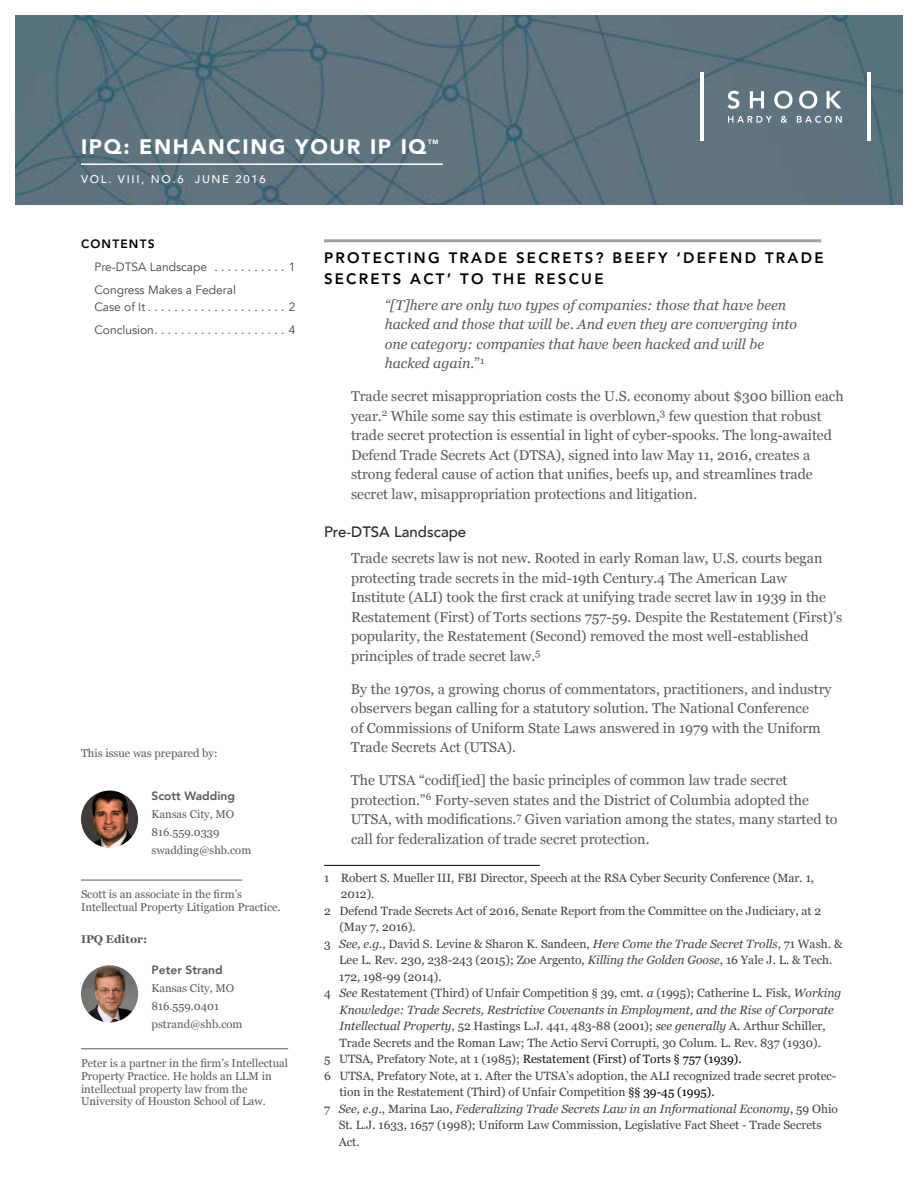
<style>
.page{position:relative;width:918px;height:1188px;background:#fff}
.page>*{position:absolute;margin:0;border:0;box-sizing:border-box;transform-origin:0 0}
.t1{font:900 21px "Avenir";letter-spacing:.08em;color:#fff}
.t2{font:800 15px/21px "Avenir LT Std";letter-spacing:.15em;color:#000}
.t3{font:500 15px "Avenir";color:#292829}
.t4{font:14.25px/19.5px "Georgia";color:#58595b}
.t5{font:italic 14.25px/19.5px "Georgia";color:#58595b}
.t6{font:12px "Georgia";color:#414042}
.t7{font:italic 12px "Georgia";color:#414042}
.t8{font:12px/23.2px "Avenir";color:#414042}
.t9{font:800 12px "Avenir";color:#58595b}
.t10{font:800 12px "Avenir LT Std";letter-spacing:.1em;color:#000}
.t11{font:11.25px/18px "Georgia";color:#58595b}
.t12{font:500 11.25px "Avenir";letter-spacing:.15em;color:#fff}
.t13{font:700 11.25px "Georgia";color:#58595b}
.t14{font:900 6.3px "Avenir";color:#fff}
.s1{font-style:normal}
.s2{font-style:italic}
.s3{color:#191919}
.s4{color:#000}
</style>
<div class="page">
<hr style="left:81px;top:880px;width:161px;height:1px;background:#58595b">
<hr style="left:81px;top:1048px;width:207px;height:1px;background:#58595b">
<img style="left:16px;top:16px;width:886px;height:188px">
<hr style="left:81px;top:163px;width:362px;height:2px;background:#fff">
<svg style="left:727px;top:91px;width:115px;height:18px"></svg>
<hr style="left:867px;top:72px;width:3px;height:69px;background:#fff">
<hr style="left:700px;top:72px;width:4px;height:69px;background:#fff">
<svg style="left:728px;top:116px;width:114px;height:7px"></svg>
<hr style="left:324px;top:239px;width:497px;height:3px;background:#9da2a7">
<hr style="left:324px;top:865px;width:216px;height:1px;background:#000">
<img style="left:81px;top:965px;width:57px;height:57px;border-radius:29px">
<img style="left:81px;top:791px;width:57px;height:57px;border-radius:29px">
<h1 class="t1" style="left:81px;top:129px;width:347px">IPQ: ENHANCING YOUR IP IQ</h1>
<p class="t14" style="left:428px;top:136px;width:12px">TM</p>
<p class="t12" style="left:81px;top:169px;width:186px">VOL. VIII, NO.6 JUNE 2016</p>
<p class="t10" style="left:81px;top:236px;width:75px">CONTENTS</p>
<p class="t8" style="left:94px;top:255px;width:202px">Pre-DTSA Landscape . . . . . . . . . . . 1<br>Congress Makes a Federal</p>
<p class="t8" style="left:94px;top:295px;width:202px">Case of It . . . . . . . . . . . . . . . . . . . . . 2<br>Conclusion . . . . . . . . . . . . . . . . . . . . 4</p>
<p class="t11" style="left:81px;top:743px;width:138px">This issue was prepared by:</p>
<p class="t9" style="left:152px;top:787px;width:85px">Scott Wadding</p>
<p class="t11" style="left:152px;top:805px;width:101px">Kansas City, MO<br>816.559.0339 swadding@shb.com</p>
<p class="t11" style="left:81px;top:888px;width:201px;line-height:12.8px">Scott is an associate in the firm’s<br>Intellectual Property Litigation Practice.</p>
<p class="t13" style="left:81px;top:930px;width:68px">IPQ Editor:</p>
<p class="t9" style="left:152px;top:961px;width:73px">Peter Strand</p>
<p class="t11" style="left:152px;top:979px;width:92px">Kansas City, MO<br>816.559.0401 pstrand@shb.com</p>
<p class="t11" style="left:81px;top:1056px;width:209px;line-height:12.8px">Peter is a partner in the firm’s Intellectual Property Practice. He holds an LLM in intellectual property law from the University of Houston School of Law.</p>
<p class="t2" style="left:324px;top:247px;width:501px">PROTECTING TRADE SECRETS? BEEFY ‘DEFEND TRADE<br>SECRETS ACT’ TO THE RESCUE</p>
<p class="t5" style="left:385px;top:295px;width:414px">“[T]here are only two types of companies: those that have been hacked and those that will be. And even they are converging into one category: companies that have been hacked and will be hacked again<span class="s1">.”</span><sup>1</sup></p>
<p class="t4" style="left:351px;top:386px;width:494px">Trade secret misappropriation costs the U.S. economy about $300 billion each year.<sup>2</sup> While some say this estimate is overblown,<sup>3</sup> few question that robust trade secret protection is essential in light of cyber-spooks. The long-awaited Defend Trade Secrets Act (DTSA), signed into law May 11, 2016, creates a strong federal cause of action that unifies, beefs up, and streamlines trade secret law, misappropriation protections and litigation.</p>
<p class="t3" style="left:324px;top:519px;width:144px">Pre-DTSA Landscape</p>
<p class="t4" style="left:351px;top:548px;width:493px">Trade secrets law is not new. Rooted in early Roman law, U.S. courts began protecting trade secrets in the mid-19th Century.4 The American Law Institute (ALI) took the first crack at unifying trade secret law in 1939 in the Restatement (First) of Torts sections 757-59. Despite the Restatement (First)’s popularity, the Restatement (Second) removed the most well-established principles of trade secret law.<sup>5</sup></p>
<p class="t4" style="left:351px;top:679px;width:482px">By the 1970s, a growing chorus of commentators, practitioners, and industry observers began calling for a statutory solution. The National Conference<br>of Commissions of Uniform State Laws answered in 1979 with the Uniform Trade Secrets Act (UTSA).</p>
<p class="t4" style="left:351px;top:770px;width:488px">The UTSA “codif[ied] the basic principles of common law trade secret protection.”<sup>6</sup> Forty-seven states and the District of Columbia adopted the UTSA, with modifications.<sup>7</sup> Given variation among the states, many started to call for federalization of trade secret protection.</p>
<p class="t6" style="left:324px;top:869px;width:492px">1 Robert S. Mueller III, FBI Director, Speech at the RSA Cyber Security Conference (Mar. 1,</p>
<p class="t6" style="left:341px;top:885px;width:35px">2012).</p>
<p class="t6" style="left:324px;top:902px;width:499px">2 Defend Trade Secrets Act of 2016, Senate Report from the Committee on the Judiciary, at 2</p>
<p class="t6" style="left:339px;top:918px;width:78px">(May 7, 2016).</p>
<p class="t6" style="left:324px;top:935px;width:520px">3 <span class="s2">See, e.g.</span>, David S. Levine &amp; Sharon K. Sandeen, <span class="s2">Here Come the Trade Secret Trolls</span>, 71 Wash. &amp;</p>
<p class="t6" style="left:339px;top:951px;width:495px">Lee L. Rev. 230, 238-243 (2015); Zoe Argento, <span class="s2">Killing the Golden Goose</span>, 16 Yale J. L. &amp; Tech.</p>
<p class="t6" style="left:339px;top:968px;width:104px">172, 198-99 (2014).</p>
<p class="t6" style="left:324px;top:984px;width:519px">4 <span class="s2">See</span> Restatement (Third) of Unfair Competition § 39, cmt. <span class="s2">a</span> (1995); Catherine L. Fisk, <span class="s2">Working</span></p>
<p class="t7" style="left:339px;top:1001px;width:496px">Knowledge: Trade Secrets, Restrictive Covenants in Employment, and the Rise of Corporate</p>
<p class="t6" style="left:339px;top:1017px;width:488px"><span class="s2">Intellectual Property</span>, 52 Hastings L.J. 441, 483-88 (2001); <span class="s2">see generally</span> A. Arthur Schiller,</p>
<p class="t6" style="left:339px;top:1034px;width:483px">Trade Secrets and the Roman Law; The Actio Servi Corrupti, 30 Colum. L. Rev. 837 (1930).</p>
<p class="t6" style="left:324px;top:1050px;width:419px">5 UTSA, Prefatory Note, at 1 (1985); <span class="s3">Restatement (First) of Torts</span> <span class="s4">§ 757 (1939).</span></p>
<p class="t6" style="left:324px;top:1067px;width:514px">6 UTSA, Prefatory Note, at 1. After the UTSA’s adoption, the ALI recognized trade secret protec-</p>
<p class="t6" style="left:339px;top:1083px;width:377px">tion in the Restatement (Third) of Unfair Competition <span class="s4">§§ 39-45 (1995).</span></p>
<p class="t7" style="left:324px;top:1100px;width:516px"><span class="s1">7</span> See, e.g.<span class="s1">, Marina Lao,</span> Federalizing Trade Secrets Law in an Informational Economy<span class="s1">, 59 Ohio</span></p>
<p class="t6" style="left:339px;top:1116px;width:484px">St. L.J. 1633, 1657 (1998); Uniform Law Commission, Legislative Fact Sheet - Trade Secrets</p>
<p class="t6" style="left:339px;top:1133px;width:22px">Act.</p>
</div>
